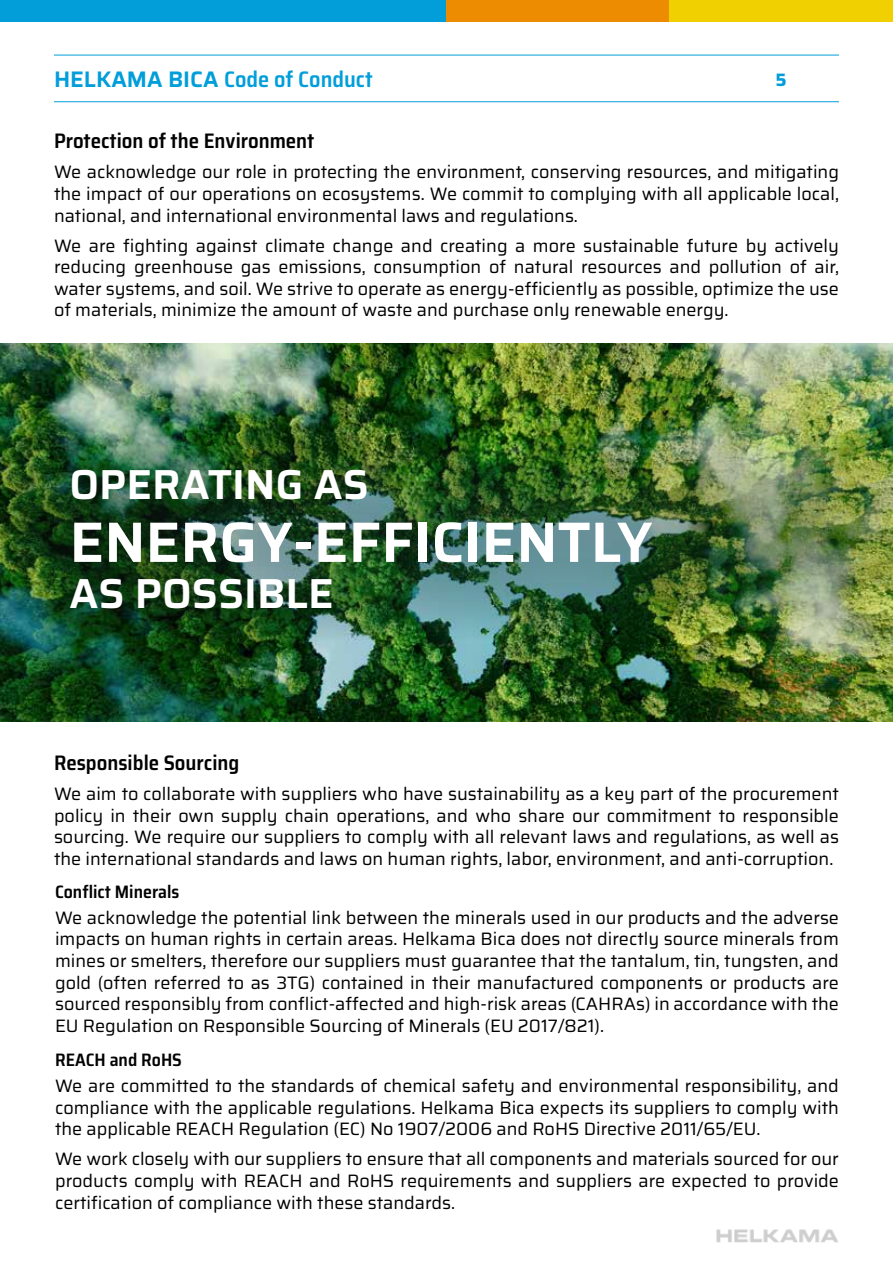
<style>
.page{position:relative;width:893px;height:1263px;background:#fff}
.page>*{position:absolute;margin:0;border:0;box-sizing:border-box;transform-origin:0 0}
.t1{font:600 57px "Saira";color:#fff}
.t2{font:600 42px "Saira";color:#fff}
.t3{font:600 semi-condensed 22.5px "Saira";color:#019eda}
.t4{font:600 semi-condensed 21px "Saira";color:#020203}
.t5{font:18px/21.6px "Saira";color:#000;text-align:justify}
.t6{font:600 semi-condensed 18px "Saira";color:#020203}
.t7{font:700 18px "Saira";color:#019eda}
.s1{font-stretch:normal}
</style>
<div class="page">
<img style="left:0;top:343px;width:893px;height:379px">
<img style="left:0;top:437px;width:893px;height:204px">
<img style="left:716px;top:1229px;width:122px;height:13px">
<div style="left:0;top:0;width:446px;height:21px;background:#019eda"></div>
<div style="left:446px;top:0;width:224px;height:21px;background:#ed8b01"></div>
<div style="left:670px;top:0;width:223px;height:21px;background:#f0d000"></div>
<hr style="left:54px;top:55px;width:785px;height:1px;background:#019eda">
<hr style="left:54px;top:101px;width:785px;height:1px;background:#019eda">
<p class="t3" style="left:54px;top:62px;width:320px"><span class="s1">HELKAMA BICA</span> Code of Conduct</p>
<p class="t7" style="left:775px;top:66px;width:13px">5</p>
<p class="t4" style="left:54px;top:125px;width:262px">Protection of the Environment</p>
<p class="t5" style="left:54px;top:161px;width:787px">We acknowledge our role in protecting the environment, conserving resources, and mitigating the impact of our operations on ecosystems. We commit to complying with all applicable local, national, and international environmental laws and regulations.</p>
<p class="t5" style="left:54px;top:234px;width:786px">We are fighting against climate change and creating a more sustainable future by actively reducing greenhouse gas emissions, consumption of natural resources and pollution of air, water systems, and soil. We strive to operate as energy-efficiently as possible, optimize the use of materials, minimize the amount of waste and purchase only renewable energy.</p>
<h2 class="t2" style="left:70px;top:452px;width:301px">OPERATING AS</h2>
<h1 class="t1" style="left:70px;top:498px;width:584px">ENERGY-EFFICIENTLY</h1>
<h2 class="t2" style="left:70px;top:561px;width:266px">AS POSSIBLE</h2>
<p class="t4" style="left:54px;top:747px;width:187px">Responsible Sourcing</p>
<p class="t5" style="left:54px;top:783px;width:786px">We aim to collaborate with suppliers who have sustainability as a key part of the procurement policy in their own supply chain operations, and who share our commitment to responsible sourcing. We require our suppliers to comply with all relevant laws and regulations, as well as the international standards and laws on human rights, labor, environment, and anti-corruption.</p>
<p class="t6" style="left:55px;top:878px;width:126px">Conflict Minerals</p>
<p class="t5" style="left:55px;top:906px;width:785px">We acknowledge the potential link between the minerals used in our products and the adverse impacts on human rights in certain areas. Helkama Bica does not directly source minerals from mines or smelters, therefore our suppliers must guarantee that the tantalum, tin, tungsten, and gold (often referred to as 3TG) contained in their manufactured components or products are sourced responsibly from conflict-affected and high-risk areas (CAHRAs) in accordance with the EU Regulation on Responsible Sourcing of Minerals (EU 2017/821).</p>
<p class="t6" style="left:55px;top:1046px;width:128px">REACH and RoHS</p>
<p class="t5" style="left:55px;top:1075px;width:785px">We are committed to the standards of chemical safety and environmental responsibility, and compliance with the applicable regulations. Helkama Bica expects its suppliers to comply with the applicable REACH Regulation (EC) No 1907/2006 and RoHS Directive 2011/65/EU.</p>
<p class="t5" style="left:55px;top:1148px;width:785px">We work closely with our suppliers to ensure that all components and materials sourced for our products comply with REACH and RoHS requirements and suppliers are expected to provide certification of compliance with these standards.</p>
</div>
